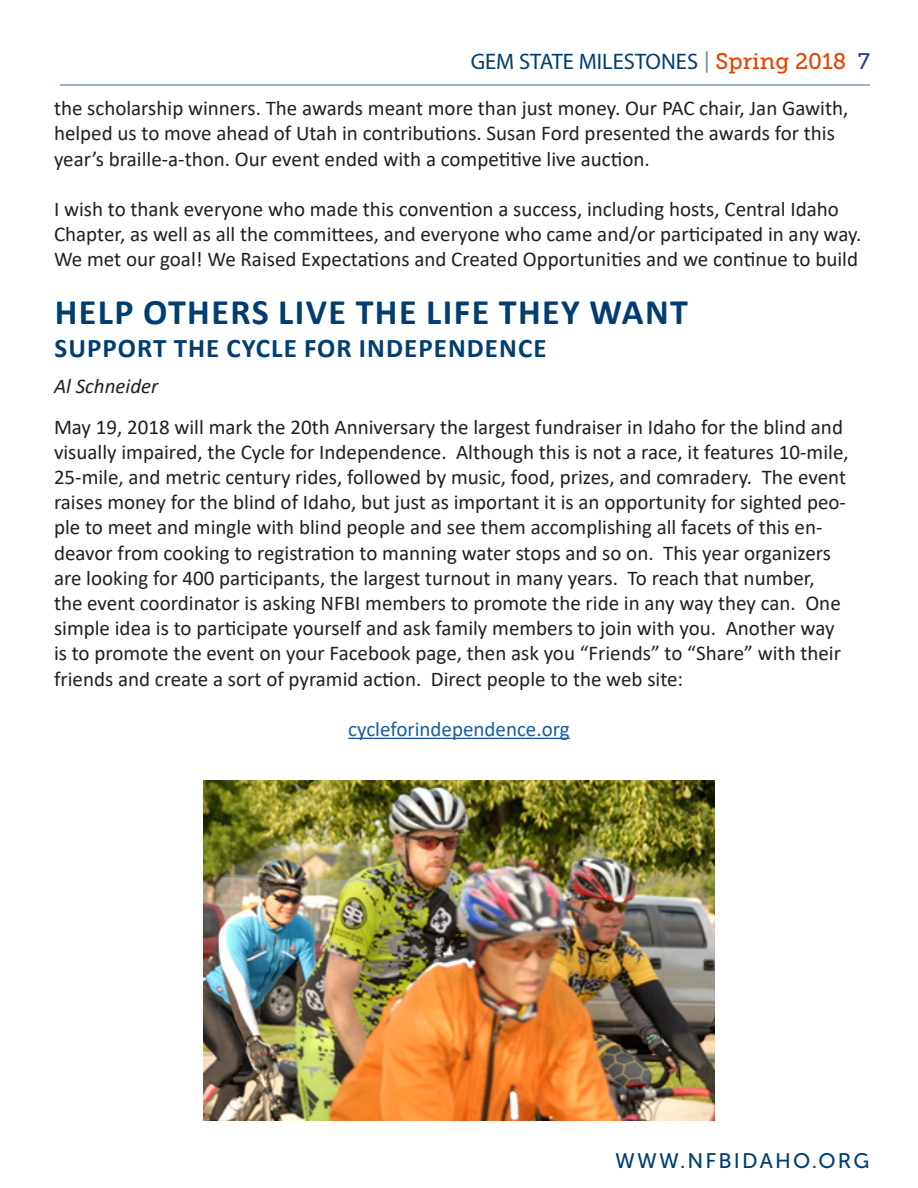
<style>
.page{position:relative;width:918px;height:1188px;background:#fff}
.page>*{position:absolute;margin:0;border:0;box-sizing:border-box;transform-origin:0 0}
.t1{font:700 36px "Calibri";letter-spacing:.04em;color:#003d71}
.t2{font:700 27px "Calibri";letter-spacing:.04em;color:#003d71}
.t3{font:22.5px "Myriad Pro";color:#003d71}
.t4{font:21px/25.2px "Calibri";color:#231f20}
.t5{font:21px "Calibri";color:#175d9e}
.t6{font:21px "Museo Sans 500";letter-spacing:.1em;color:#003d71}
.t7{font:italic 21px "Calibri";color:#231f20}
.s1{font-family:"Museo Slab 500";color:#7997b6}
.s2{font-family:"Museo Slab 500";color:#e74300}
.s3{font-family:"Museo Slab 500";color:#253f8e}
</style>
<div class="page">
<hr style="left:60px;top:84px;width:810px;height:2px;background:#7997b6">
<hr style="left:348px;top:738px;width:222px;height:1px;background:#175d9e">
<img style="left:204px;top:780px;width:510px;height:341px">
<p class="t3" style="left:471px;top:48px;width:401px">GEM STATE MILESTONES <span class="s1">|</span> <span class="s2">Spring 2018</span> <span class="s3">7</span></p>
<p class="t4" style="left:54px;top:95px;width:796px">the scholarship winners. The awards meant more than just money. Our PAC chair, Jan Gawith, helped us to move ahead of Utah in contributions. Susan Ford presented the awards for this year’s braille-a-thon. Our event ended with a competitive live auction.</p>
<p class="t4" style="left:54px;top:196px;width:809px">I wish to thank everyone who made this convention a success, including hosts, Central Idaho<br>Chapter, as well as all the committees, and everyone who came and/or participated in any way.</p>
<p class="t4" style="left:54px;top:246px;width:806px">We met our goal! We Raised Expectations and Created Opportunities and we continue to build</p>
<p class="t1" style="left:55px;top:287px;width:635px">HELP OTHERS LIVE THE LIFE THEY WANT</p>
<p class="t2" style="left:55px;top:329px;width:494px">SUPPORT THE CYCLE FOR INDEPENDENCE</p>
<p class="t7" style="left:54px;top:371px;width:106px">Al Schneider</p>
<p class="t4" style="left:54px;top:413px;width:796px">May 19, 2018 will mark the 20th Anniversary the largest fundraiser in Idaho for the blind and visually impaired, the Cycle for Independence. Although this is not a race, it features 10-mile, 25-mile, and metric century rides, followed by music, food, prizes, and comradery. The event raises money for the blind of Idaho, but just as important it is an opportunity for sighted peo&shy;ple to meet and mingle with blind people and see them accomplishing all facets of this en&shy;deavor from cooking to registration to manning water stops and so on. This year organizers are looking for 400 participants, the largest turnout in many years. To reach that number,<br>the event coordinator is asking NFBI members to promote the ride in any way they can. One simple idea is to participate yourself and ask family members to join with you. Another way is to promote the event on your Facebook page, then ask you “Friends” to “Share” with their friends and create a sort of pyramid action. Direct people to the web site:</p>
<p class="t5" style="left:348px;top:714px;width:223px">cycleforindependence.org</p>
<p class="t6" style="left:615px;top:1149px;width:256px">WWW.NFBIDAHO.ORG</p>
</div>
